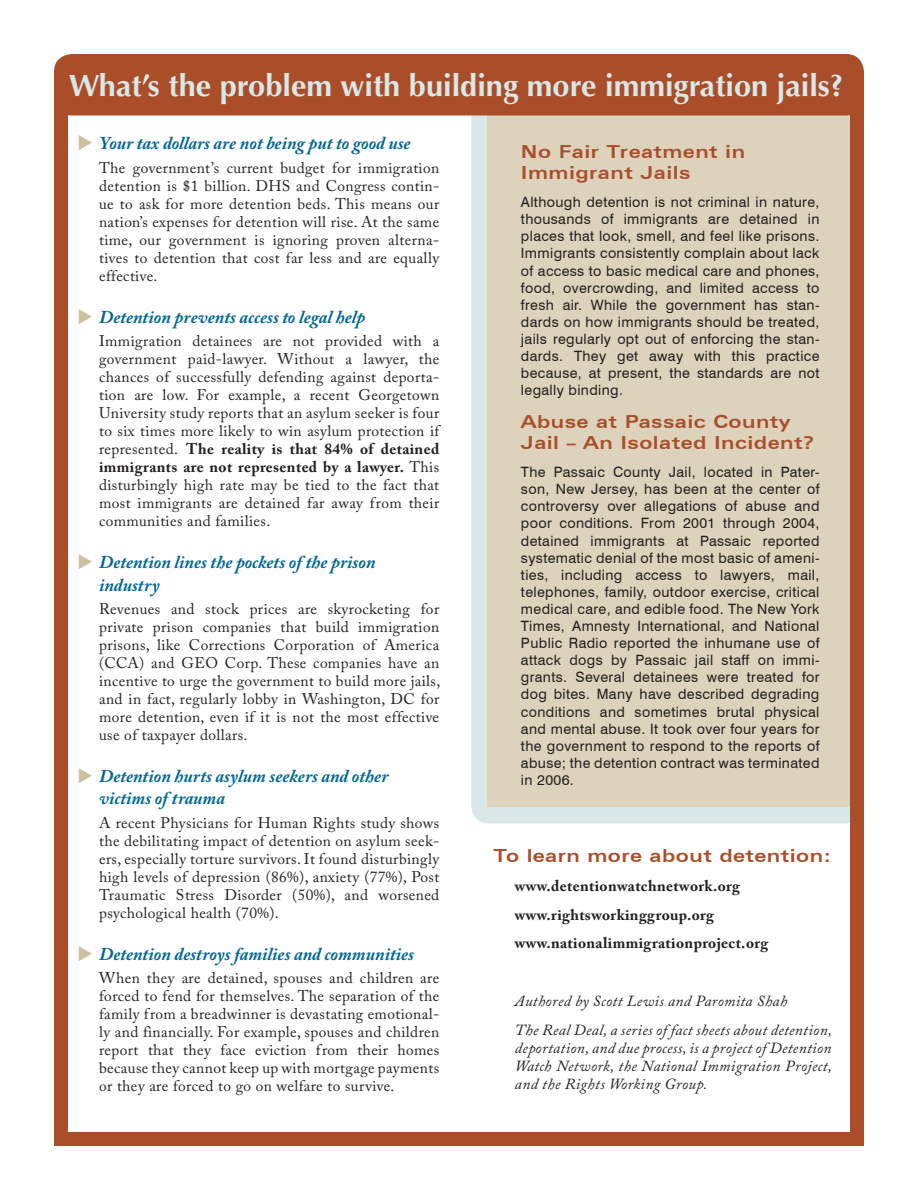
<style>
.page{position:relative;width:918px;height:1188px;background:#fff}
.page>*{position:absolute;margin:0;border:0;box-sizing:border-box;transform-origin:0 0}
.t1{font:700 30.75px "Optima";color:#d8e8e9}
.t2{font:italic 700 18px/22.5px "Adobe Caslon Pro";color:#006791}
.t3{font:700 expanded 18px/21.6px "Zurich BT";letter-spacing:.025em;color:#aa4e2a}
.t4{font:15.3px/18px "Adobe Caslon Pro";letter-spacing:.025em;color:#231f20;text-align:justify}
.t5{font:italic 15.3px/18px "Adobe Caslon Pro";letter-spacing:.025em;color:#231f20}
.t6{font:700 15.3px/28.8px "Adobe Caslon Pro";letter-spacing:.025em;color:#231f20}
.t7{font:14.25px/17.1px "Swiss 721 BT";letter-spacing:.025em;color:#231f20;text-align:justify}
.s1{color:#cdc09f}
.s2{font-weight:700}
</style>
<div class="page">
<div style="left:471px;top:98px;width:392px;height:726px;background:#d8e8e9;border-radius:18px"></div>
<div style="left:487px;top:104px;width:366px;height:703px;background:#ddd3bc"></div>
<div style="left:54px;top:54px;width:810px;height:62px;background:#aa4e2a;border-radius:18px"></div>
<div style="left:54px;top:78px;width:14px;height:1056px;background:#aa4e2a"></div>
<div style="left:54px;top:1132px;width:810px;height:14px;background:#aa4e2a"></div>
<div style="left:850px;top:78px;width:14px;height:1056px;background:#aa4e2a"></div>
<h1 class="t1" style="left:69px;top:68px;width:776px">What’s the problem with building more immigration jails?</h1>
<p class="t2" style="left:77px;top:132px;width:335px"><span class="s1">◆</span> Your tax dollars are not being put to good use</p>
<p class="t4" style="left:99px;top:158px;width:342px">The government’s current budget for immigration detention is $1 billion. DHS and Congress contin&shy;ue to ask for more detention beds. This means our nation’s expenses for detention will rise. At the same time, our government is ignoring proven alterna&shy;tives to detention that cost far less and are equally effective.</p>
<p class="t2" style="left:77px;top:305px;width:289px"><span class="s1">◆</span> Detention prevents access to legal help</p>
<p class="t4" style="left:99px;top:332px;width:342px">Immigration detainees are not provided with a government paid-lawyer. Without a lawyer, the chances of successfully defending against deporta&shy;tion are low. For example, a recent Georgetown University study reports that an asylum seeker is four to six times more likely to win asylum protection if represented. <span class="s2">The reality is that 84% of detained immigrants are not represented by a lawyer.</span> This disturbingly high rate may be tied to the fact that most immigrants are detained far away from their communities and families.</p>
<p class="t2" style="left:99px;top:551px;width:278px;text-indent:-22px"><span class="s1">◆</span> Detention lines the pockets of the prison industry</p>
<p class="t4" style="left:99px;top:600px;width:343px">Revenues and stock prices are skyrocketing for private prison companies that build immigration prisons, like Corrections Corporation of America (CCA) and GEO Corp. These companies have an incentive to urge the government to build more jails, and in fact, regularly lobby in Washington, DC for more detention, even if it is not the most effective use of taxpayer dollars.</p>
<p class="t2" style="left:99px;top:764px;width:291px;text-indent:-22px"><span class="s1">◆</span> Detention hurts asylum seekers and other victims of trauma</p>
<p class="t4" style="left:99px;top:813px;width:342px">A recent Physicians for Human Rights study shows the debilitating impact of detention on asylum seek&shy;ers, especially torture survivors. It found disturbingly high levels of depression (86%), anxiety (77%), Post Traumatic Stress Disorder (50%), and worsened psychological health (70%).</p>
<p class="t2" style="left:77px;top:942px;width:338px"><span class="s1">◆</span> Detention destroys families and communities</p>
<p class="t4" style="left:99px;top:969px;width:342px">When they are detained, spouses and children are forced to fend for themselves. The separation of the family from a breadwinner is devastating emotional&shy;ly and financially. For example, spouses and children report that they face eviction from their homes because they cannot keep up with mortgage payments or they are forced to go on welfare to survive.</p>
<p class="t3" style="left:521px;top:140px;width:226px">No Fair Treatment in<br>Immigrant Jails</p>
<p class="t7" style="left:521px;top:193px;width:300px">Although detention is not criminal in nature, thousands of immigrants are detained in places that look, smell, and feel like prisons.<br>Immigrants consistently complain about lack of access to basic medical care and phones, food, overcrowding, and limited access to fresh air. While the government has stan&shy;dards on how immigrants should be treated, jails regularly opt out of enforcing the stan&shy;dards. They get away with this practice because, at present, the standards are not legally binding.</p>
<p class="t3" style="left:521px;top:410px;width:294px">Abuse at Passaic County<br>Jail – An Isolated Incident?</p>
<p class="t7" style="left:521px;top:463px;width:300px">The Passaic County Jail, located in Pater&shy;son, New Jersey, has been at the center of controversy over allegations of abuse and poor conditions. From 2001 through 2004, detained immigrants at Passaic reported systematic denial of the most basic of ameni&shy;ties, including access to lawyers, mail, telephones, family, outdoor exercise, critical medical care, and edible food. The New York Times, Amnesty International, and National Public Radio reported the inhumane use of attack dogs by Passaic jail staff on immi&shy;grants. Several detainees were treated for dog bites. Many have described degrading conditions and sometimes brutal physical and mental abuse. It took over four years for the government to respond to the reports of abuse; the detention contract was terminated in 2006.</p>
<p class="t3" style="left:493px;top:845px;width:339px">To learn more about detention:</p>
<p class="t6" style="left:515px;top:871px;width:255px">www.detentionwatchnetwork.org www.rightsworkinggroup.org www.nationalimmigrationproject.org</p>
<p class="t5" style="left:515px;top:986px;width:318px;line-height:28.8px">Authored by Scott Lewis and Paromita Shah<br>The Real Deal, a series of fact sheets about detention,</p>
<p class="t5" style="left:515px;top:1039px;width:319px;text-align:justify">deportation, and due process, is a project of Detention Watch Network, the National Immigration Project, and the Rights Working Group.</p>
</div>
